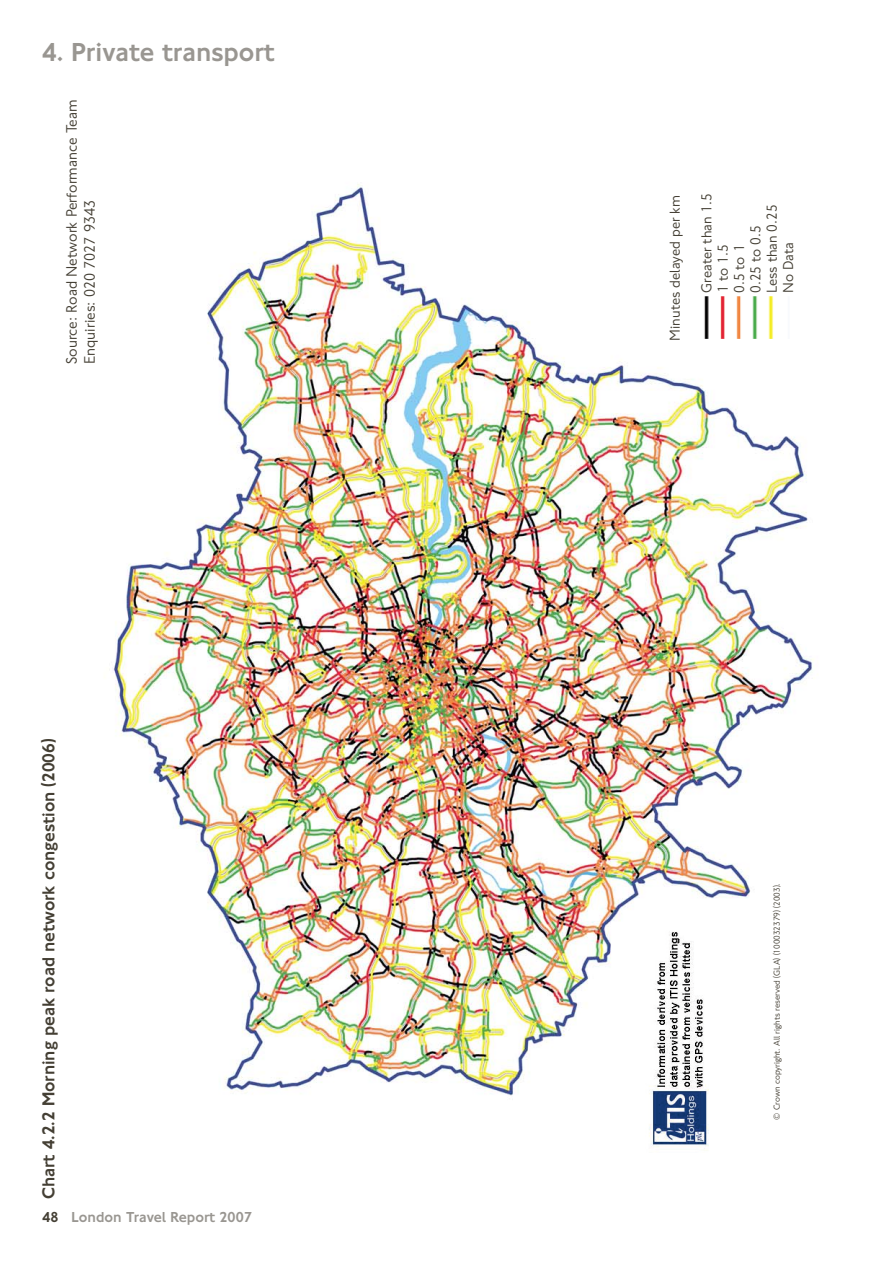
<style>
.page{position:relative;width:893px;height:1263px;background:#fff}
.page>*{position:absolute;margin:0;border:0;box-sizing:border-box;transform-origin:0 0}
.t1{font:500 27px "NJ Font";color:#999691}
.t2{font:500 18px "NJ Font";color:#443f34}
.t3{font:15.75px/18px "NJ Font";color:#443f34}
.t4{font:15px/16.4px "NJ Font";color:#443f34;text-align:right}
.t5{font:500 15px "NJ Font";color:#999691}
.t6{font:9px "NJ Font";color:#443f34}
.s1{color:#443f34}
</style>
<div class="page">
<img style="left:113px;top:184px;width:701px;height:912px">
<div style="left:695px;top:173px;width:170px;height:203px;background:#fff"></div>
<img style="left:704px;top:296px;width:70px;height:43px">
<img style="left:641px;top:926px;width:79px;height:225px">
<h1 class="t1" style="left:43px;top:43px;width:234px">4. Private transport</h1>
<p class="t3" style="left:64px;top:364px;width:266px;rotate:-90deg">Source: Road Network Performance Team<br>Enquiries: 020 7027 9343</p>
<p class="t2" style="left:43px;top:1199px;width:462px;rotate:-90deg">Chart 4.2.2 Morning peak road network congestion (2006)</p>
<p class="t5" style="left:43px;top:1212px;width:211px"><span class="s1">48</span> London Travel Report 2007</p>
<p class="t4" style="left:661px;top:341px;width:149px;line-height:31.7px;rotate:-90deg">Minutes delayed per km<br>Greater than 1.5</p>
<p class="t4" style="left:716px;top:293px;width:90px;text-align:left;rotate:-90deg">1 to 1.5<br>0.5 to 1<br>0.25 to 0.5<br>Less than 0.25<br>No Data</p>
<p class="t6" style="left:774px;top:1120px;width:238px;rotate:-90deg">© Crown copyright. All rights reserved (GLA) (100032379) (2003).</p>
</div>
